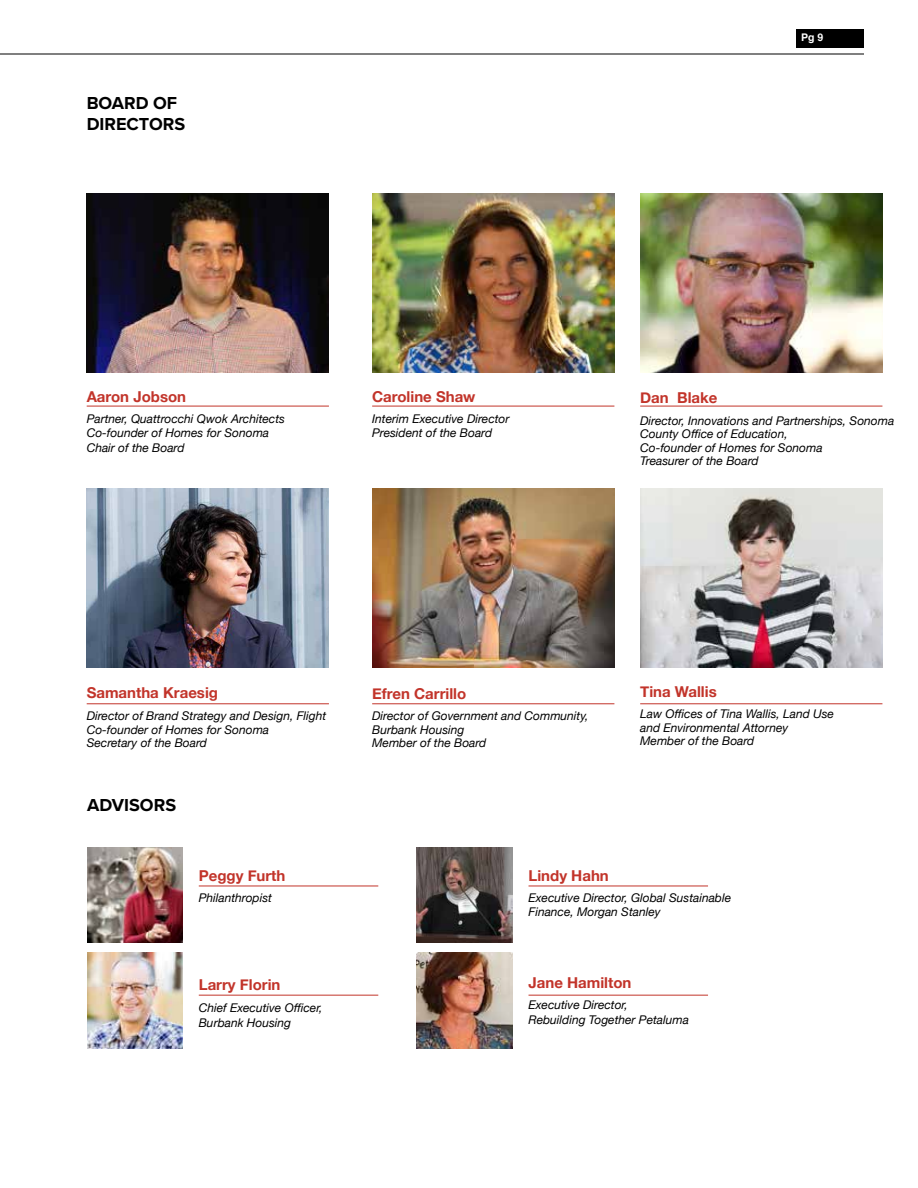
<style>
.page{position:relative;width:918px;height:1188px;background:#fff}
.page>*{position:absolute;margin:0;border:0;box-sizing:border-box;transform-origin:0 0}
.t1{font:700 18px/21px "Proxima Nova";color:#000}
.t2{font:700 15px "Helvetica Neue";color:#c2342a}
.t3{font:italic 12px/13.5px "Helvetica Neue";color:#000}
.t4{font:700 10.5px "Helvetica";color:#fff}
</style>
<div class="page">
<hr style="left:0;top:54px;width:864px;height:1px;background:#000">
<div style="left:796px;top:29px;width:68px;height:19px;background:#000"></div>
<img style="left:372px;top:194px;width:242px;height:179px">
<img style="left:640px;top:194px;width:242px;height:179px">
<img style="left:372px;top:489px;width:242px;height:179px">
<img style="left:87px;top:194px;width:242px;height:179px">
<img style="left:87px;top:489px;width:242px;height:179px">
<img style="left:640px;top:489px;width:242px;height:179px">
<img style="left:87px;top:953px;width:96px;height:95px">
<img style="left:417px;top:847px;width:95px;height:96px">
<img style="left:417px;top:953px;width:95px;height:95px">
<img style="left:87px;top:847px;width:96px;height:96px">
<hr style="left:372px;top:406px;width:242px;height:1px;background:#c2342a">
<hr style="left:87px;top:703px;width:242px;height:1px;background:#c2342a">
<hr style="left:87px;top:406px;width:242px;height:1px;background:#c2342a">
<hr style="left:372px;top:703px;width:242px;height:1px;background:#c2342a">
<hr style="left:199px;top:886px;width:179px;height:1px;background:#c2342a">
<hr style="left:199px;top:995px;width:179px;height:1px;background:#c2342a">
<hr style="left:529px;top:886px;width:179px;height:1px;background:#c2342a">
<hr style="left:529px;top:995px;width:179px;height:1px;background:#c2342a">
<hr style="left:640px;top:406px;width:242px;height:1px;background:#c2342a">
<hr style="left:640px;top:703px;width:242px;height:1px;background:#c2342a">
<h1 class="t1" style="left:87px;top:93px;width:100px">BOARD OF<br>DIRECTORS</h1>
<p class="t4" style="left:801px;top:29px;width:24px">Pg 9</p>
<p class="t2" style="left:87px;top:384px;width:101px">Aaron Jobson</p>
<p class="t3" style="left:87px;top:413px;width:200px">Partner, Quattrocchi Qwok Architects<br>Co-founder of Homes for Sonoma</p>
<p class="t3" style="left:87px;top:441px;width:99px">Chair of the Board</p>
<p class="t2" style="left:372px;top:384px;width:105px">Caroline Shaw</p>
<p class="t3" style="left:372px;top:413px;width:139px">Interim Executive Director<br>President of the Board</p>
<p class="t2" style="left:640px;top:386px;width:79px">Dan Blake</p>
<p class="t3" style="left:640px;top:415px;width:256px">Director, Innovations and Partnerships, Sonoma<br>County Office of Education,<br>Co-founder of Homes for Sonoma<br>Treasurer of the Board</p>
<p class="t2" style="left:87px;top:681px;width:133px">Samantha Kraesig</p>
<p class="t3" style="left:87px;top:710px;width:241px">Director of Brand Strategy and Design, Flight<br>Co-founder of Homes for Sonoma<br>Secretary of the Board</p>
<h1 class="t1" style="left:87px;top:795px;width:91px">ADVISORS</h1>
<p class="t2" style="left:199px;top:863px;width:88px">Peggy Furth</p>
<p class="t3" style="left:199px;top:892px;width:75px">Philanthropist</p>
<p class="t2" style="left:199px;top:973px;width:83px">Larry Florin</p>
<p class="t3" style="left:199px;top:1001px;width:125px;line-height:15px">Chief Executive Officer,<br>Burbank Housing</p>
<p class="t2" style="left:372px;top:682px;width:96px">Efren Carrillo</p>
<p class="t3" style="left:372px;top:710px;width:218px">Director of Government and Community,<br>Burbank Housing<br>Member of the Board</p>
<p class="t2" style="left:640px;top:679px;width:78px">Tina Wallis</p>
<p class="t3" style="left:640px;top:708px;width:195px">Law Offices of Tina Wallis, Land Use and Environmental Attorney<br>Member of the Board</p>
<p class="t2" style="left:529px;top:863px;width:82px">Lindy Hahn</p>
<p class="t3" style="left:529px;top:892px;width:204px">Executive Director, Global Sustainable<br>Finance, Morgan Stanley</p>
<p class="t2" style="left:529px;top:971px;width:105px">Jane Hamilton</p>
<p class="t3" style="left:529px;top:998px;width:162px;line-height:15px">Executive Director,<br>Rebuilding Together Petaluma</p>
</div>
